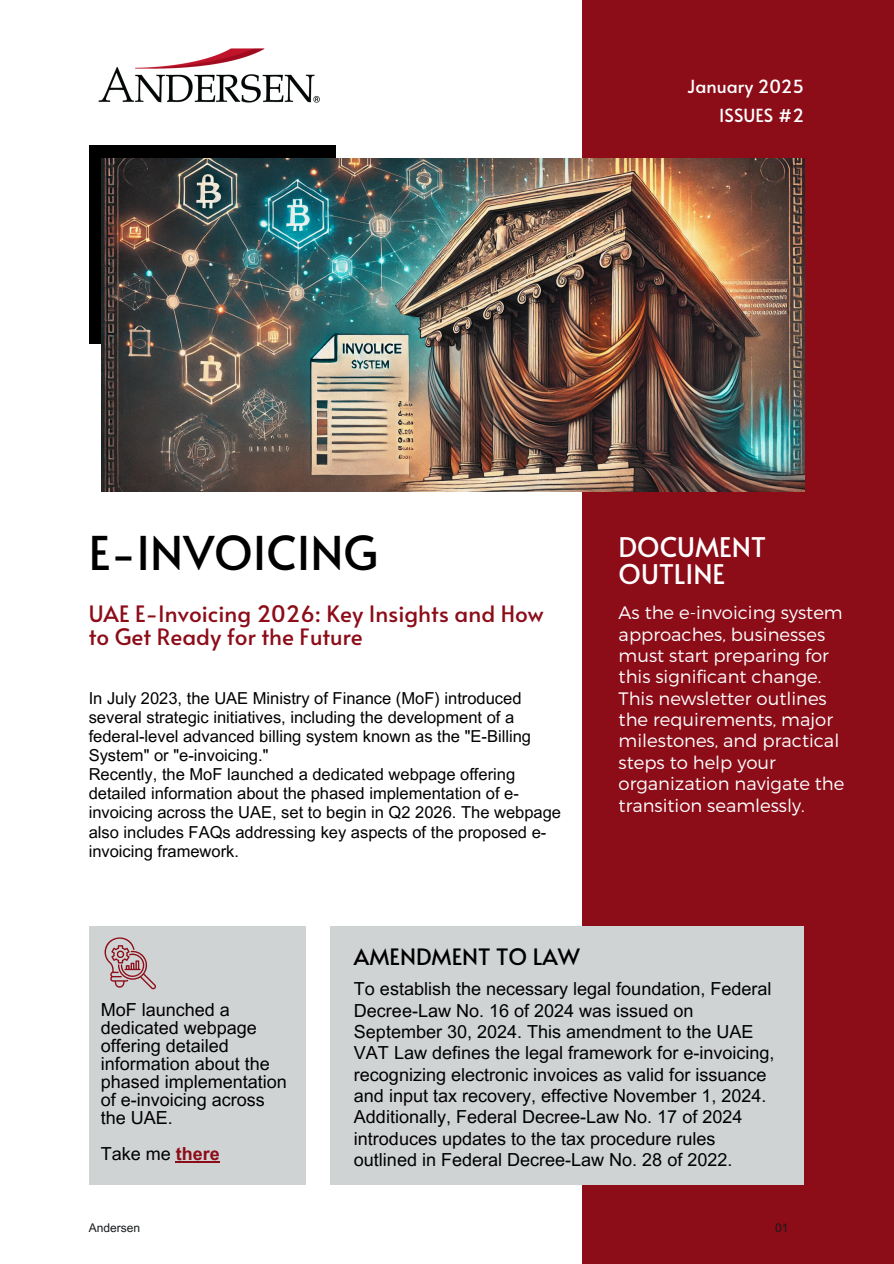
<style>
.page{position:relative;width:894px;height:1264px;background:#fff}
.page>*{position:absolute;margin:0;border:0;box-sizing:border-box;transform-origin:0 0}
.t1{font:46.5px "Alata";color:#000}
.t2{font:27px/27px "Alata";color:#fff}
.t3{font:22.5px/22.5px "Alata";color:#8c0c18}
.t4{font:22.5px "Alata";color:#000}
.t5{font:18px/21.3px "Arial MT Pro";color:#000}
.t6{font:300 18px/21.3px "Montserrat";color:#fff}
.t7{font:18px "Alata";color:#fff}
.t8{font:16.5px/19.2px "Arial MT Pro";color:#000}
.t9{font:12px "Arial MT Pro";color:#16191b}
.s1{font-weight:700;color:#8c0c18}
</style>
<div class="page">
<div style="left:581px;top:0;width:312px;height:1263px;background:#8c0c18"></div>
<div style="left:89px;top:145px;width:246px;height:199px;background:#000"></div>
<img style="left:101px;top:159px;width:702px;height:333px">
<div style="left:89px;top:926px;width:217px;height:259px;background:#d0d3d4"></div>
<div style="left:331px;top:926px;width:472px;height:259px;background:#d0d3d4"></div>
<svg style="left:104px;top:937px;width:52px;height:52px"></svg>
<img style="left:98px;top:48px;width:222px;height:55px">
<hr style="left:176px;top:1160px;width:44px;height:1px;background:#8c0c18">
<p class="t7" style="left:686px;top:73px;width:119px">January 2025</p>
<p class="t7" style="left:719px;top:102px;width:86px">ISSUES #2</p>
<h5 class="t1" style="left:89px;top:518px;width:291px">E-INVOICING</h5>
<h6 class="t3" style="left:89px;top:601px;width:456px">UAE E-Invoicing 2026: Key Insights and How to Get Ready for the Future</h6>
<h2 class="t8" style="left:89px;top:690px;width:473px">In July 2023, the UAE Ministry of Finance (MoF) introduced several strategic initiatives, including the development of a federal-level advanced billing system known as the "E-Billing System" or "e-invoicing."<br>Recently, the MoF launched a dedicated webpage offering detailed information about the phased implementation of e&shy;invoicing across the UAE, set to begin in Q2 2026. The webpage also includes FAQs addressing key aspects of the proposed e&shy;invoicing framework.</h2>
<h6 class="t4" style="left:354px;top:940px;width:227px">AMENDMENT TO LAW</h6>
<h6 class="t2" style="left:618px;top:532px;width:149px">DOCUMENT<br>OUTLINE</h6>
<h4 class="t6" style="left:618px;top:601px;width:227px">As the e-invoicing system approaches, businesses must start preparing for this significant change.<br>This newsletter outlines the requirements, major milestones, and practical steps to help your organization navigate the transition seamlessly.</h4>
<p class="t5" style="left:101px;top:1002px;width:188px;line-height:18px">MoF launched a dedicated webpage offering detailed information about the phased implementation of e-invoicing across the UAE.</p>
<h1 class="t5" style="left:101px;top:1145px;width:121px">Take me <span class="s1">there</span></h1>
<p class="t5" style="left:354px;top:980px;width:422px">To establish the necessary legal foundation, Federal Decree-Law No. 16 of 2024 was issued on September 30, 2024. This amendment to the UAE VAT Law defines the legal framework for e-invoicing, recognizing electronic invoices as valid for issuance and input tax recovery, effective November 1, 2024.<br>Additionally, Federal Decree-Law No. 17 of 2024 introduces updates to the tax procedure rules outlined in Federal Decree-Law No. 28 of 2022.</p>
<h6 class="t9" style="left:89px;top:1223px;width:53px">Andersen</h6>
<h3 class="t9" style="left:774px;top:1223px;width:15px">01</h3>
</div>
